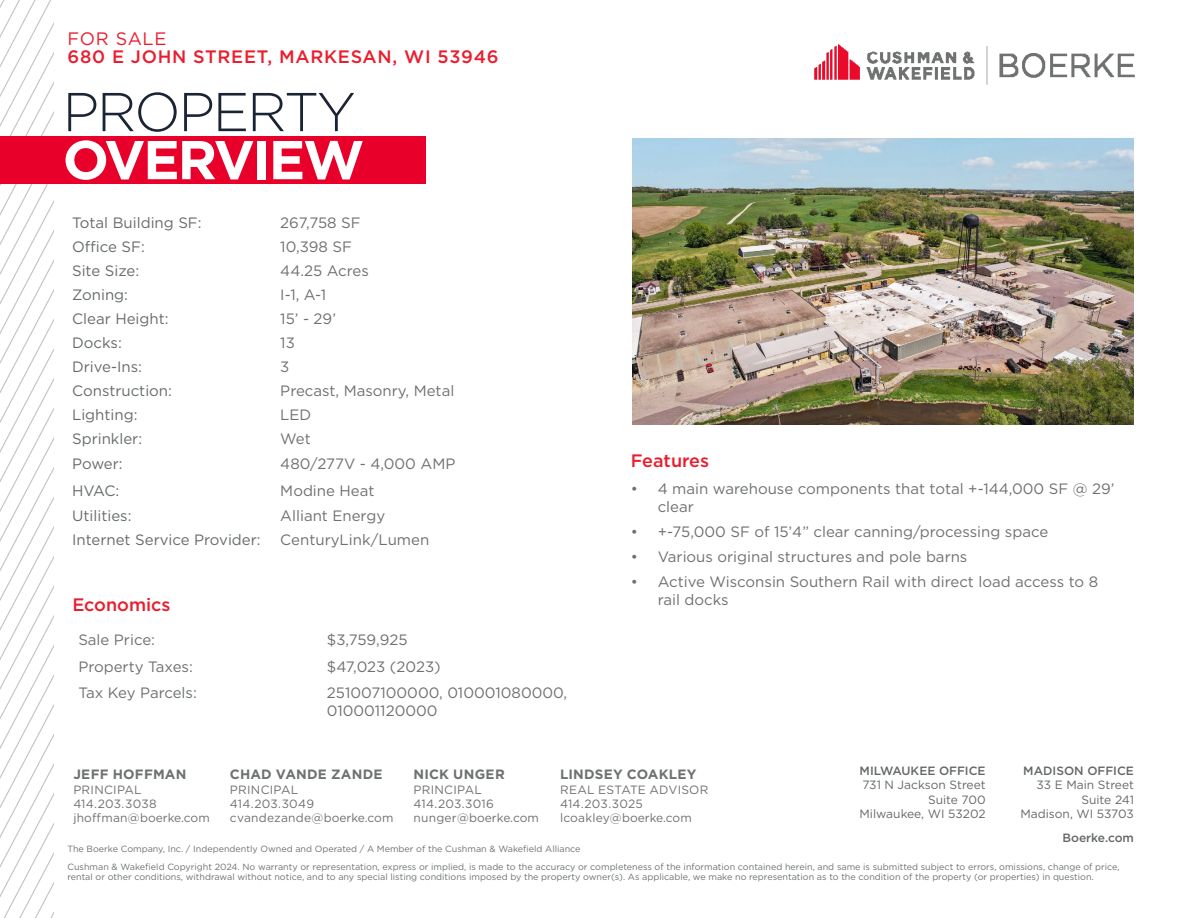
<style>
.page{position:relative;width:1188px;height:918px;background:#fff}
.page>*{position:absolute;margin:0;border:0;box-sizing:border-box;transform-origin:0 0}
.t1{font:300 54.6px "Gotham";letter-spacing:-.04em;color:#1b2435}
.t2{font:700 54.6px "Gotham";letter-spacing:-.04em;color:#fff}
.t3{font:500 18px "Gotham";letter-spacing:.035em;color:#ea1d2d}
.t4{font:500 18px "Gotham";color:#ea1d2d}
.t5{font:18px "Gotham";letter-spacing:.04em;color:#ea1d2d}
.t6{font:15px/18px "Gotham";color:#6e7171}
.t7{font:15px "Gotham";color:#676b6c}
.t8{font:700 13.5px "Gotham";letter-spacing:.02em;color:#6e7171}
.t9{font:12px/14.4px "Gotham";letter-spacing:.015em;color:#6e7171}
.t10{font:12px/14.4px "Gotham";color:#646769;text-align:right}
.t11{font:500 12px "Gotham";color:#646769}
.t12{font:9px/17.2px "Gotham";color:#6e7171}
</style>
<div class="page">
<svg style="left:0;top:0;width:54px;height:918px"></svg>
<img style="left:814px;top:44px;width:321px;height:41px">
<img style="left:632px;top:138px;width:502px;height:286px">
<div style="left:0;top:136px;width:426px;height:48px;background:#e8002a"></div>
<h2 class="t5" style="left:68px;top:27px;width:100px">FOR SALE</h2>
<h2 class="t3" style="left:68px;top:45px;width:432px">680 E JOHN STREET, MARKESAN, WI 53946</h2>
<h1 class="t1" style="left:63px;top:77px;width:295px">PROPERTY</h1>
<h1 class="t2" style="left:63px;top:124px;width:303px">OVERVIEW</h1>
<h3 class="t7" style="left:72px;top:213px;width:131px">Total Building SF:</h3>
<h3 class="t6" style="left:280px;top:213px;width:82px">267,758 SF</h3>
<h3 class="t7" style="left:72px;top:237px;width:74px">Office SF:</h3>
<h3 class="t6" style="left:280px;top:237px;width:73px">10,398 SF</h3>
<h3 class="t7" style="left:72px;top:261px;width:69px">Site Size:</h3>
<h3 class="t6" style="left:280px;top:261px;width:90px">44.25 Acres</h3>
<h3 class="t7" style="left:72px;top:285px;width:57px">Zoning:</h3>
<h3 class="t6" style="left:280px;top:285px;width:47px">I-1, A-1</h3>
<h3 class="t7" style="left:72px;top:309px;width:98px">Clear Height:</h3>
<h3 class="t6" style="left:280px;top:309px;width:57px">15’ - 29’</h3>
<h3 class="t7" style="left:72px;top:333px;width:51px">Docks:</h3>
<h3 class="t6" style="left:280px;top:333px;width:16px">13</h3>
<h3 class="t7" style="left:72px;top:357px;width:71px">Drive-Ins:</h3>
<h3 class="t6" style="left:280px;top:357px;width:11px">3</h3>
<h3 class="t7" style="left:72px;top:381px;width:101px">Construction:</h3>
<h3 class="t6" style="left:280px;top:381px;width:175px">Precast, Masonry, Metal</h3>
<h3 class="t7" style="left:72px;top:405px;width:67px">Lighting:</h3>
<h3 class="t6" style="left:280px;top:405px;width:33px">LED</h3>
<h3 class="t7" style="left:72px;top:429px;width:72px">Sprinkler:</h3>
<h3 class="t6" style="left:280px;top:429px;width:32px">Wet</h3>
<h3 class="t7" style="left:72px;top:454px;width:52px">Power:</h3>
<h3 class="t6" style="left:280px;top:455px;width:177px">480/277V - 4,000 AMP</h3>
<h3 class="t7" style="left:72px;top:481px;width:49px">HVAC:</h3>
<h3 class="t6" style="left:280px;top:481px;width:96px">Modine Heat</h3>
<h3 class="t7" style="left:72px;top:506px;width:61px">Utilities:</h3>
<h3 class="t6" style="left:280px;top:506px;width:106px">Alliant Energy</h3>
<h3 class="t7" style="left:72px;top:530px;width:190px">Internet Service Provider:</h3>
<h3 class="t6" style="left:280px;top:530px;width:150px">CenturyLink/Lumen</h3>
<h2 class="t4" style="left:631px;top:449px;width:80px">Features</h2>
<h3 class="t6" style="left:658px;top:480px;width:458px;text-indent:-27px">• 4 main warehouse components that total +-144,000 SF @ 29’ clear</h3>
<h3 class="t6" style="left:631px;top:523px;width:419px">• +-75,000 SF of 15’4” clear canning/processing space</h3>
<h3 class="t6" style="left:631px;top:547px;width:338px">• Various original structures and pole barns</h3>
<h3 class="t6" style="left:631px;top:572px;width:469px">• Active Wisconsin Southern Rail with direct load access to 8</h3>
<h2 class="t4" style="left:72px;top:592px;width:100px">Economics</h2>
<h3 class="t6" style="left:658px;top:590px;width:72px">rail docks</h3>
<h3 class="t6" style="left:78px;top:631px;width:78px">Sale Price:</h3>
<h3 class="t6" style="left:327px;top:631px;width:82px">$3,759,925</h3>
<h3 class="t6" style="left:78px;top:658px;width:116px">Property Taxes:</h3>
<h3 class="t6" style="left:327px;top:658px;width:115px">$47,023 (2023)</h3>
<h3 class="t6" style="left:78px;top:683px;width:120px">Tax Key Parcels:</h3>
<h3 class="t6" style="left:327px;top:683px;width:242px">251007100000, 010001080000,<br>010001120000</h3>
<h3 class="t8" style="left:73px;top:765px;width:115px">JEFF HOFFMAN</h3>
<h3 class="t9" style="left:73px;top:782px;width:138px">PRINCIPAL<br>414.203.3038 jhoffman@boerke.com</h3>
<h3 class="t8" style="left:230px;top:765px;width:154px">CHAD VANDE ZANDE</h3>
<h3 class="t9" style="left:230px;top:782px;width:165px">PRINCIPAL<br>414.203.3049 cvandezande@boerke.com</h3>
<h3 class="t8" style="left:414px;top:765px;width:93px">NICK UNGER</h3>
<h3 class="t9" style="left:414px;top:782px;width:127px">PRINCIPAL<br>414.203.3016 nunger@boerke.com</h3>
<h3 class="t8" style="left:560px;top:765px;width:138px">LINDSEY COAKLEY</h3>
<h3 class="t9" style="left:560px;top:782px;width:150px">REAL ESTATE ADVISOR<br>414.203.3025 lcoakley@boerke.com</h3>
<h3 class="t11" style="left:860px;top:763px;width:128px">MILWAUKEE OFFICE</h3>
<h3 class="t10" style="left:860px;top:778px;width:128px">731 N Jackson Street<br>Suite 700<br>Milwaukee, WI 53202</h3>
<h3 class="t11" style="left:1023px;top:763px;width:112px">MADISON OFFICE</h3>
<h3 class="t10" style="left:1020px;top:778px;width:115px">33 E Main Street<br>Suite 241<br>Madison, WI 53703</h3>
<h3 class="t11" style="left:1063px;top:829px;width:73px">Boerke.com</h3>
<p class="t12" style="left:67px;top:840px;width:1054px">The Boerke Company, Inc. / Independently Owned and Operated / A Member of the Cushman &amp; Wakefield Alliance<br>Cushman &amp; Wakefield Copyright 2024. No warranty or representation, express or implied, is made to the accuracy or completeness of the information contained herein, and same is submitted subject to errors, omissions, change of price,</p>
<p class="t12" style="left:67px;top:868px;width:1028px">rental or other conditions, withdrawal without notice, and to any special listing conditions imposed by the property owner(s). As applicable, we make no representation as to the condition of the property (or properties) in question.</p>
</div>
